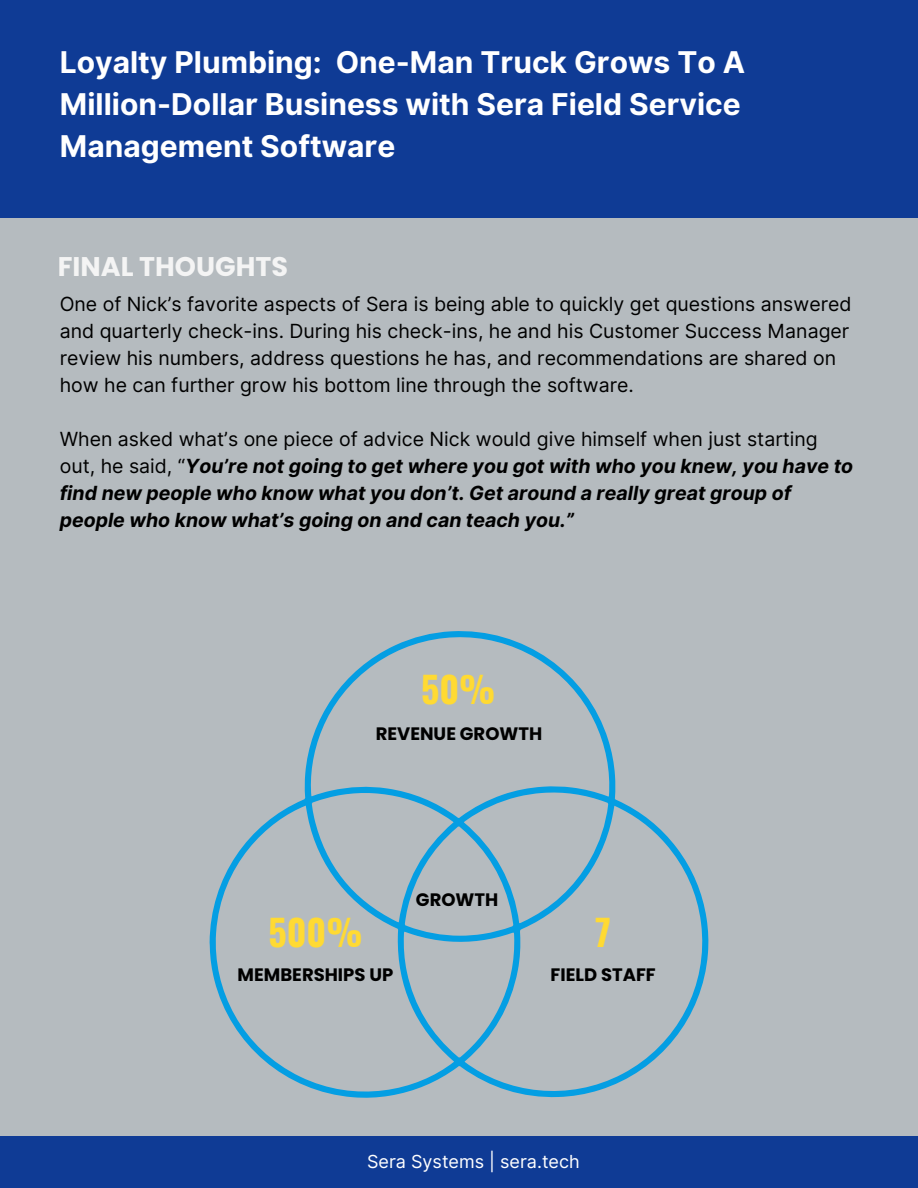
<style>
.page{position:relative;width:918px;height:1188px;background:#fff}
.page>*{position:absolute;margin:0;border:0;box-sizing:border-box;transform-origin:0 0}
.t1{font:700 36px "Oswald";color:#ffda33}
.t2{font:700 30px/41.7px "Inter";color:#fff}
.t3{font:700 27px "Poppins";color:#f4f4f4}
.t4{font:19.5px/27px "Inter";color:#000}
.t5{font:italic 700 19.5px/27px "Inter";color:#000}
.t6{font:700 18px "Poppins";color:#000}
.t7{font:18px "Inter";color:#fff}
.s1{font-weight:400;font-style:normal}
</style>
<div class="page">
<div style="left:0;top:218px;width:918px;height:918px;background:#b5bbbf"></div>
<div style="left:0;top:0;width:918px;height:217px;background:#0f3b95"></div>
<div style="left:0;top:1136px;width:918px;height:52px;background:#0f3b95"></div>
<svg style="left:210px;top:631px;width:499px;height:467px"></svg>
<p class="t2" style="left:60px;top:42px;width:687px">Loyalty Plumbing: One-Man Truck Grows To A<br>Million-Dollar Business with Sera Field Service<br>Management Software</p>
<p class="t3" style="left:58px;top:248px;width:232px">FINAL THOUGHTS</p>
<p class="t4" style="left:60px;top:291px;width:793px">One of Nick’s favorite aspects of Sera is being able to quickly get questions answered and quarterly check-ins. During his check-ins, he and his Customer Success Manager review his numbers, address questions he has, and recommendations are shared on how he can further grow his bottom line through the software.</p>
<p class="t5" style="left:60px;top:426px;width:795px"><span class="s1">When asked what’s one piece of advice Nick would give himself when just starting out, he said, “</span>You’re not going to get where you got with who you knew, you have to find new people who know what you don’t. Get around a really great group of people who know what’s going on and can teach you.”</p>
<p class="t1" style="left:421px;top:661px;width:76px">50%</p>
<p class="t6" style="left:376px;top:722px;width:168px">REVENUE GROWTH</p>
<p class="t1" style="left:268px;top:904px;width:96px">500%</p>
<p class="t6" style="left:238px;top:962px;width:157px">MEMBERSHIPS UP</p>
<p class="t6" style="left:416px;top:887px;width:84px">GROWTH</p>
<p class="t1" style="left:595px;top:904px;width:17px">7</p>
<p class="t6" style="left:551px;top:962px;width:107px">FIELD STAFF</p>
<p class="t7" style="left:367px;top:1150px;width:214px">Sera Systems | sera.tech</p>
</div>
